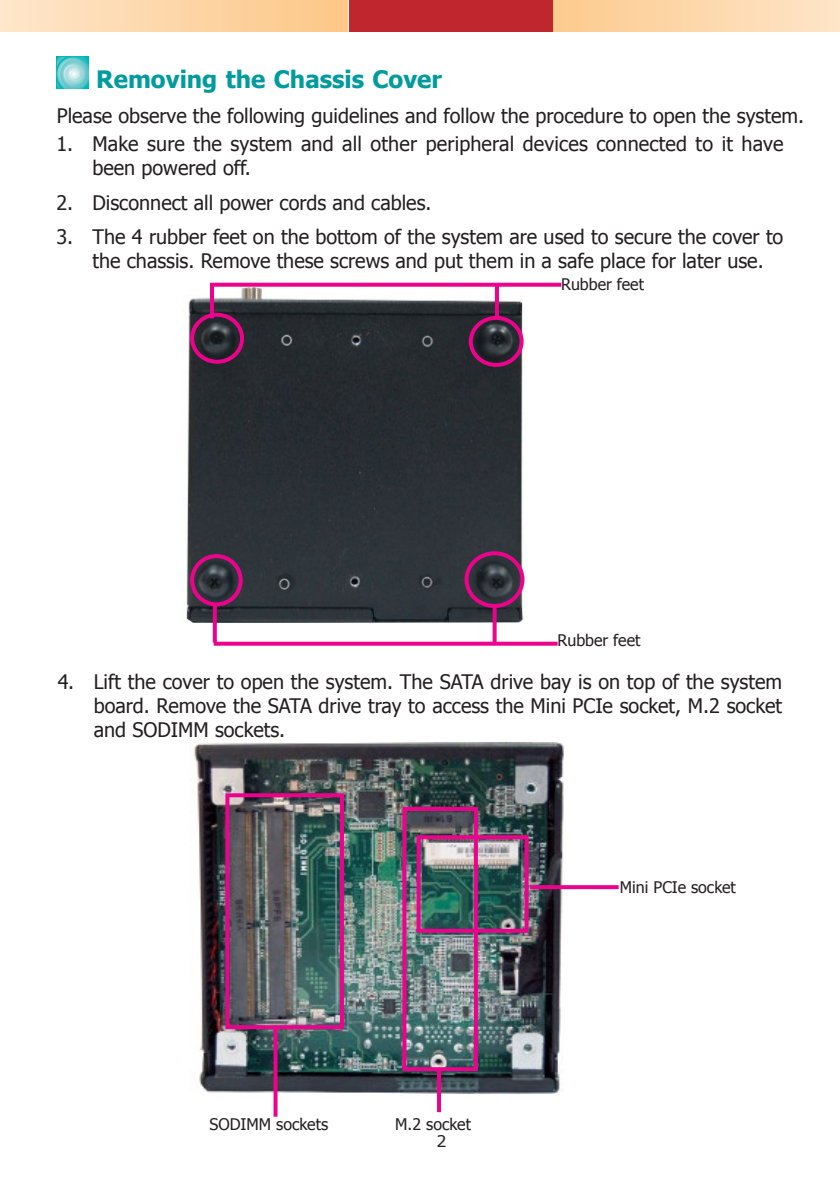
<style>
.page{position:relative;width:840px;height:1191px;background:#fff}
.page>*{position:absolute;margin:0;border:0;box-sizing:border-box;transform-origin:0 0}
.Subheading_1{font:700 24px "Tahoma";color:#009b9e}
.t1{font:20px/24px "Tahoma";color:#231f20}
.t2{font:16px "Tahoma";color:#231f20}
.t3{font:16px "Verdana";color:#231f20}
</style>
<div class="page">
<div style="left:347px;top:0;width:206px;height:32px;background:#c0262d"></div>
<div style="left:553px;top:0;width:286px;height:32px;background:linear-gradient(to right,#fdca8e,#fee5c8)"></div>
<div style="left:0;top:0;width:347px;height:32px;background:linear-gradient(to right,#fee6cb,#fdc787)"></div>
<svg style="left:57px;top:57px;width:32px;height:32px"></svg>
<img style="left:186px;top:287px;width:339px;height:335px">
<svg style="left:213px;top:641px;width:344px;height:4px"></svg>
<svg style="left:492px;top:608px;width:4px;height:35px"></svg>
<svg style="left:213px;top:606px;width:4px;height:36px"></svg>
<div style="left:189px;top:312px;width:55px;height:52px;border:4px solid #ed028c;border-radius:50%"></div>
<svg style="left:210px;top:283px;width:351px;height:4px"></svg>
<hr style="left:210px;top:284px;width:4px;height:34px;background:#ed028c">
<svg style="left:494px;top:284px;width:4px;height:32px"></svg>
<div style="left:190px;top:554px;width:52px;height:52px;border:4px solid #ed028c;border-radius:50%"></div>
<div style="left:468px;top:316px;width:55px;height:51px;border:4px solid #ed028c;border-radius:50%"></div>
<div style="left:464px;top:551px;width:60px;height:57px;border:4px solid #ed028c;border-radius:50%"></div>
<img style="left:193px;top:742px;width:374px;height:351px">
<div style="left:416px;top:835px;width:112px;height:97px;border:4px solid #ed028c"></div>
<div style="left:402px;top:807px;width:75px;height:264px;border:4px solid #ed028c"></div>
<div style="left:225px;top:793px;width:119px;height:236px;border:4px solid #ed028c"></div>
<svg style="left:530px;top:885px;width:88px;height:4px"></svg>
<hr style="left:437px;top:1070px;width:4px;height:42px;background:#ed028c">
<svg style="left:273px;top:1028px;width:4px;height:88px"></svg>
<p class="Subheading_1" style="left:96px;top:62px;width:347px">Removing the Chassis Cover</p>
<p class="t1" style="left:57px;top:102px;width:748px">Please observe the following guidelines and follow the procedure to open the system.</p>
<p class="t1" style="left:92px;top:131px;width:692px;text-indent:-36px">1. Make sure the system and all other peripheral devices connected to it have been powered off.</p>
<p class="t1" style="left:56px;top:190px;width:376px">2. Disconnect all power cords and cables.</p>
<p class="t1" style="left:92px;top:224px;width:692px;text-indent:-36px">3. The 4 rubber feet on the bottom of the system are used to secure the cover to the chassis. Remove these screws and put them in a safe place for later use.</p>
<p class="t2" style="left:561px;top:273px;width:84px">Rubber feet</p>
<p class="t2" style="left:557px;top:630px;width:84px">Rubber feet</p>
<p class="t1" style="left:94px;top:668px;width:689px;text-align:justify;text-indent:-36px">4. Lift the cover to open the system. The SATA drive bay is on top of the system board. Remove the SATA drive tray to access the Mini PCIe socket, M.2 socket and SODIMM sockets.</p>
<p class="t2" style="left:209px;top:1113px;width:120px">SODIMM sockets</p>
<p class="t2" style="left:395px;top:1113px;width:77px">M.2 socket</p>
<p class="t3" style="left:436px;top:1129px;width:12px">2</p>
<p class="t2" style="left:619px;top:876px;width:117px">Mini PCIe socket</p>
</div>
